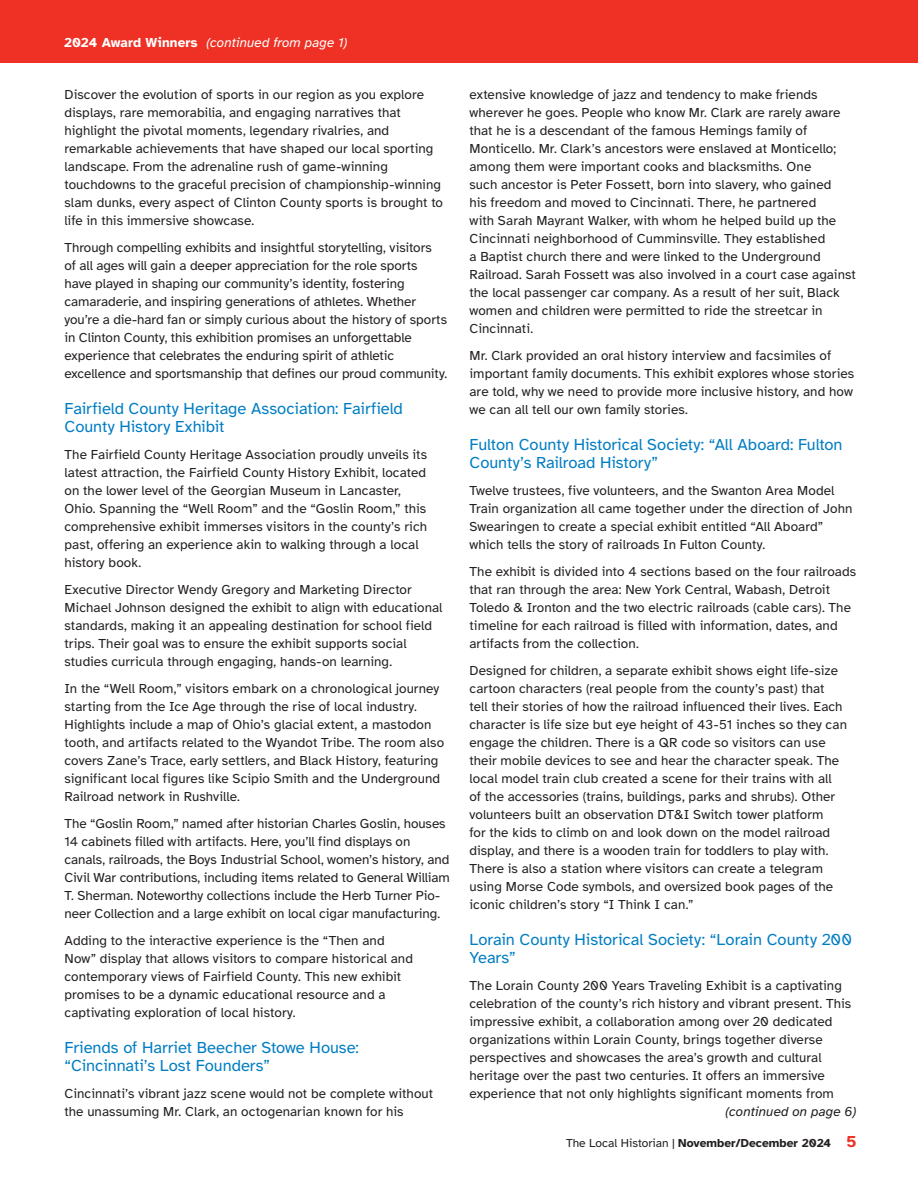
<style>
.page{position:relative;width:918px;height:1188px;background:#fff}
.page>*{position:absolute;margin:0;border:0;box-sizing:border-box;transform-origin:0 0}
.Subtitle2{font:16.5px/18px "Atkinson Hyperlegible";color:#007dc3}
.t1{font:13.5px/18px "Atkinson Hyperlegible";letter-spacing:.005em;color:#231f20}
.continuation_heading{font:italic 13.5px "Atkinson Hyperlegible";letter-spacing:.005em;color:#fff}
.t2{font:italic 13.5px "Atkinson Hyperlegible";letter-spacing:.01em;color:#231f20}
.t3{font:700 12px "Atkinson Hyperlegible";color:#231f20}
.s1{font-weight:700;font-style:normal}
.s2{font-weight:400}
.s3{font-size:16.5px;color:#ee3124}
</style>
<div class="page">
<div style="left:0;top:0;width:918px;height:63px;background:#ee3124"></div>
<p class="continuation_heading" style="left:64px;top:35px;width:285px"><span class="s1">2024 Award Winners</span> (continued from page 1)</p>
<p class="t1" style="left:65px;top:86px;width:380px">Discover the evolution of sports in our region as you explore displays, rare memorabilia, and engaging narratives that highlight the pivotal moments, legendary rivalries, and remarkable achievements that have shaped our local sporting landscape. From the adrenaline rush of game-winning touchdowns to the graceful precision of championship-winning slam dunks, every aspect of Clinton County sports is brought to life in this immersive showcase.</p>
<p class="t1" style="left:65px;top:239px;width:384px">Through compelling exhibits and insightful storytelling, visitors<br>of all ages will gain a deeper appreciation for the role sports have played in shaping our community’s identity, fostering camaraderie, and inspiring generations of athletes. Whether you’re a die-hard fan or simply curious about the history of sports in Clinton County, this exhibition promises an unforgettable experience that celebrates the enduring spirit of athletic excellence and sportsmanship that defines our proud community.</p>
<p class="Subtitle2" style="left:64px;top:400px;width:340px">Fairfield County Heritage Association: Fairfield<br>County History Exhibit</p>
<p class="t1" style="left:64px;top:446px;width:364px">The Fairfield County Heritage Association proudly unveils its latest attraction, the Fairfield County History Exhibit, located on the lower level of the Georgian Museum in Lancaster, Ohio. Spanning the “Well Room” and the “Goslin Room,” this comprehensive exhibit immerses visitors in the county’s rich past, offering an experience akin to walking through a local history book.</p>
<p class="t1" style="left:64px;top:581px;width:379px">Executive Director Wendy Gregory and Marketing Director Michael Johnson designed the exhibit to align with educational standards, making it an appealing destination for school field trips. Their goal was to ensure the exhibit supports social studies curricula through engaging, hands-on learning.</p>
<p class="t1" style="left:64px;top:680px;width:381px">In the “Well Room,” visitors embark on a chronological journey starting from the Ice Age through the rise of local industry.<br>Highlights include a map of Ohio’s glacial extent, a mastodon tooth, and artifacts related to the Wyandot Tribe. The room also covers Zane’s Trace, early settlers, and Black History, featuring significant local figures like Scipio Smith and the Underground Railroad network in Rushville.</p>
<p class="t1" style="left:64px;top:815px;width:387px">The “Goslin Room,” named after historian Charles Goslin, houses 14 cabinets filled with artifacts. Here, you’ll find displays on canals, railroads, the Boys Industrial School, women’s history, and Civil War contributions, including items related to General William T. Sherman. Noteworthy collections include the Herb Turner Pio&shy;neer Collection and a large exhibit on local cigar manufacturing.</p>
<p class="t1" style="left:64px;top:932px;width:350px">Adding to the interactive experience is the “Then and Now” display that allows visitors to compare historical and contemporary views of Fairfield County. This new exhibit promises to be a dynamic educational resource and a captivating exploration of local history.</p>
<p class="Subtitle2" style="left:64px;top:1039px;width:296px">Friends of Harriet Beecher Stowe House: “Cincinnati’s Lost Founders”</p>
<p class="t1" style="left:64px;top:1085px;width:370px">Cincinnati’s vibrant jazz scene would not be complete without the unassuming Mr. Clark, an octogenarian known for his</p>
<p class="t1" style="left:470px;top:86px;width:388px">extensive knowledge of jazz and tendency to make friends wherever he goes. People who know Mr. Clark are rarely aware that he is a descendant of the famous Hemings family of Monticello. Mr. Clark’s ancestors were enslaved at Monticello; among them were important cooks and blacksmiths. One<br>such ancestor is Peter Fossett, born into slavery, who gained<br>his freedom and moved to Cincinnati. There, he partnered<br>with Sarah Mayrant Walker, with whom he helped build up the Cincinnati neighborhood of Cumminsville. They established<br>a Baptist church there and were linked to the Underground Railroad. Sarah Fossett was also involved in a court case against the local passenger car company. As a result of her suit, Black women and children were permitted to ride the streetcar in Cincinnati.</p>
<p class="t1" style="left:470px;top:347px;width:386px">Mr. Clark provided an oral history interview and facsimiles of important family documents. This exhibit explores whose stories are told, why we need to provide more inclusive history, and how we can all tell our own family stories.</p>
<p class="Subtitle2" style="left:470px;top:436px;width:375px">Fulton County Historical Society: “All Aboard: Fulton<br>County’s Railroad History”</p>
<p class="t1" style="left:470px;top:482px;width:385px">Twelve trustees, five volunteers, and the Swanton Area Model Train organization all came together under the direction of John Swearingen to create a special exhibit entitled “All Aboard” which tells the story of railroads In Fulton County.</p>
<p class="t1" style="left:470px;top:563px;width:388px">The exhibit is divided into 4 sections based on the four railroads that ran through the area: New York Central, Wabash, Detroit Toledo &amp; Ironton and the two electric railroads (cable cars). The timeline for each railroad is filled with information, dates, and artifacts from the collection.</p>
<p class="t1" style="left:470px;top:662px;width:379px">Designed for children, a separate exhibit shows eight life-size cartoon characters (real people from the county’s past) that<br>tell their stories of how the railroad influenced their lives. Each character is life size but eye height of 43-51 inches so they can engage the children. There is a QR code so visitors can use their mobile devices to see and hear the character speak. The local model train club created a scene for their trains with all<br>of the accessories (trains, buildings, parks and shrubs). Other volunteers built an observation DT&amp;I Switch tower platform<br>for the kids to climb on and look down on the model railroad display, and there is a wooden train for toddlers to play with.<br>There is also a station where visitors can create a telegram using Morse Code symbols, and oversized book pages of the iconic children’s story “I Think I can.”</p>
<p class="Subtitle2" style="left:470px;top:931px;width:384px">Lorain County Historical Society: “Lorain County 200<br>Years”</p>
<p class="t1" style="left:470px;top:977px;width:383px">The Lorain County 200 Years Traveling Exhibit is a captivating celebration of the county’s rich history and vibrant present. This impressive exhibit, a collaboration among over 20 dedicated organizations within Lorain County, brings together diverse perspectives and showcases the area’s growth and cultural heritage over the past two centuries. It offers an immersive experience that not only highlights significant moments from</p>
<p class="t3" style="left:566px;top:1136px;width:292px"><span class="s2">The Local Historian |</span> November/December 2024 <span class="s3">5</span></p>
<p class="t2" style="left:725px;top:1104px;width:133px">(continued on page 6)</p>
</div>
